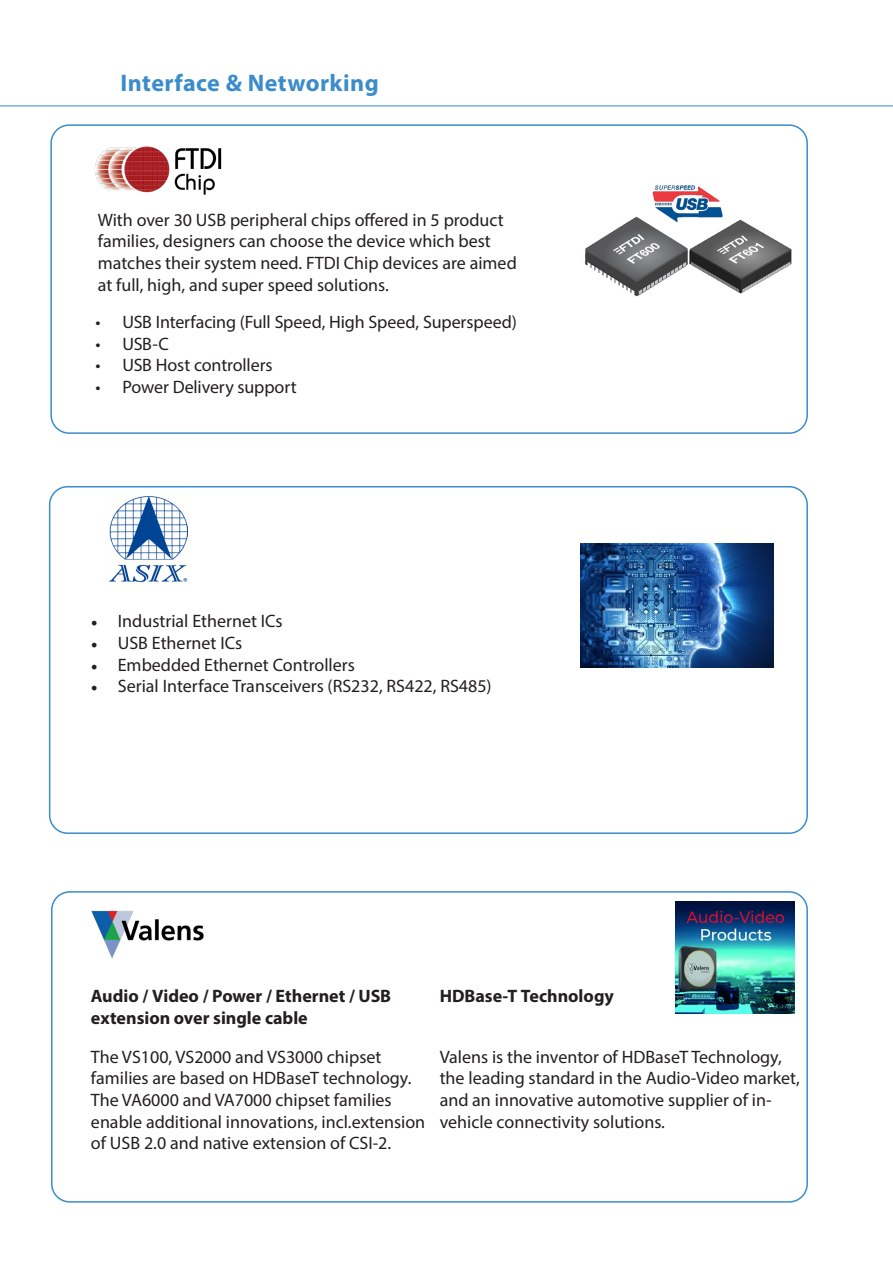
<style>
.page{position:relative;width:893px;height:1263px;background:#fff}
.page>*{position:absolute;margin:0;border:0;box-sizing:border-box;transform-origin:0 0}
.Subtitle{font:700 24px "Myriad Pro";letter-spacing:.015em;color:#3b8ccb}
.t1{font:18px/21.6px "Myriad Pro";color:#231f20}
.titels_pag_4-5{font:700 18px "Myriad Pro";color:#231f20}
.s1{font-family:"Minion Pro"}
</style>
<div class="page">
<div style="left:50px;top:124px;width:758px;height:310px;border:2px solid #3b8ccb;border-radius:18px"></div>
<img style="left:94px;top:146px;width:128px;height:49px">
<div style="left:49px;top:486px;width:759px;height:348px;border:2px solid #3b8ccb;border-radius:18px"></div>
<img style="left:109px;top:496px;width:79px;height:87px">
<div style="left:51px;top:891px;width:757px;height:311px;border:2px solid #3b8ccb;border-radius:18px"></div>
<img style="left:81px;top:891px;width:134px;height:67px">
<img style="left:675px;top:901px;width:119px;height:112px">
<img style="left:584px;top:185px;width:208px;height:112px">
<hr style="left:0;top:106px;width:893px;height:1px;background:#3b8ccb">
<img style="left:581px;top:544px;width:193px;height:124px">
<p class="Subtitle" style="left:121px;top:67px;width:260px">Interface &amp; Networking</p>
<p class="t1" style="left:98px;top:209px;width:420px">With over 30 USB peripheral chips offered in 5 product families, designers can choose the device which best matches their system need. FTDI Chip devices are aimed at full, high, and super speed solutions.</p>
<p class="t1" style="left:95px;top:311px;width:423px">• USB Interfacing (Full Speed, High Speed, Superspeed)</p>
<p class="t1" style="left:95px;top:333px;width:75px">• USB-C</p>
<p class="t1" style="left:95px;top:354px;width:179px">• USB Host controllers</p>
<p class="t1" style="left:95px;top:376px;width:203px">• Power Delivery support</p>
<p class="t1" style="left:91px;top:610px;width:193px"><span class="s1">•</span> Industrial Ethernet ICs</p>
<p class="t1" style="left:91px;top:632px;width:153px"><span class="s1">•</span> USB Ethernet ICs</p>
<p class="t1" style="left:91px;top:653px;width:266px"><span class="s1">•</span> Embedded Ethernet Controllers</p>
<p class="t1" style="left:91px;top:675px;width:402px"><span class="s1">•</span> Serial Interface Transceivers (RS232, RS422, RS485)</p>
<p class="titels_pag_4-5" style="left:91px;top:984px;width:302px">Audio / Video / Power / Ethernet / USB</p>
<p class="titels_pag_4-5" style="left:440px;top:984px;width:176px">HDBase-T Technology</p>
<p class="titels_pag_4-5" style="left:91px;top:1006px;width:219px">extension over single cable</p>
<p class="t1" style="left:440px;top:1046px;width:362px">Valens is the inventor of HDBaseT Technology, the leading standard in the Audio-Video market, and an innovative automotive supplier of in&shy;vehicle connectivity solutions.</p>
<p class="t1" style="left:91px;top:1046px;width:336px">The VS100, VS2000 and VS3000 chipset families are based on HDBaseT technology.<br>The VA6000 and VA7000 chipset families enable additional innovations, incl.extension of USB 2.0 and native extension of CSI-2.</p>
</div>
